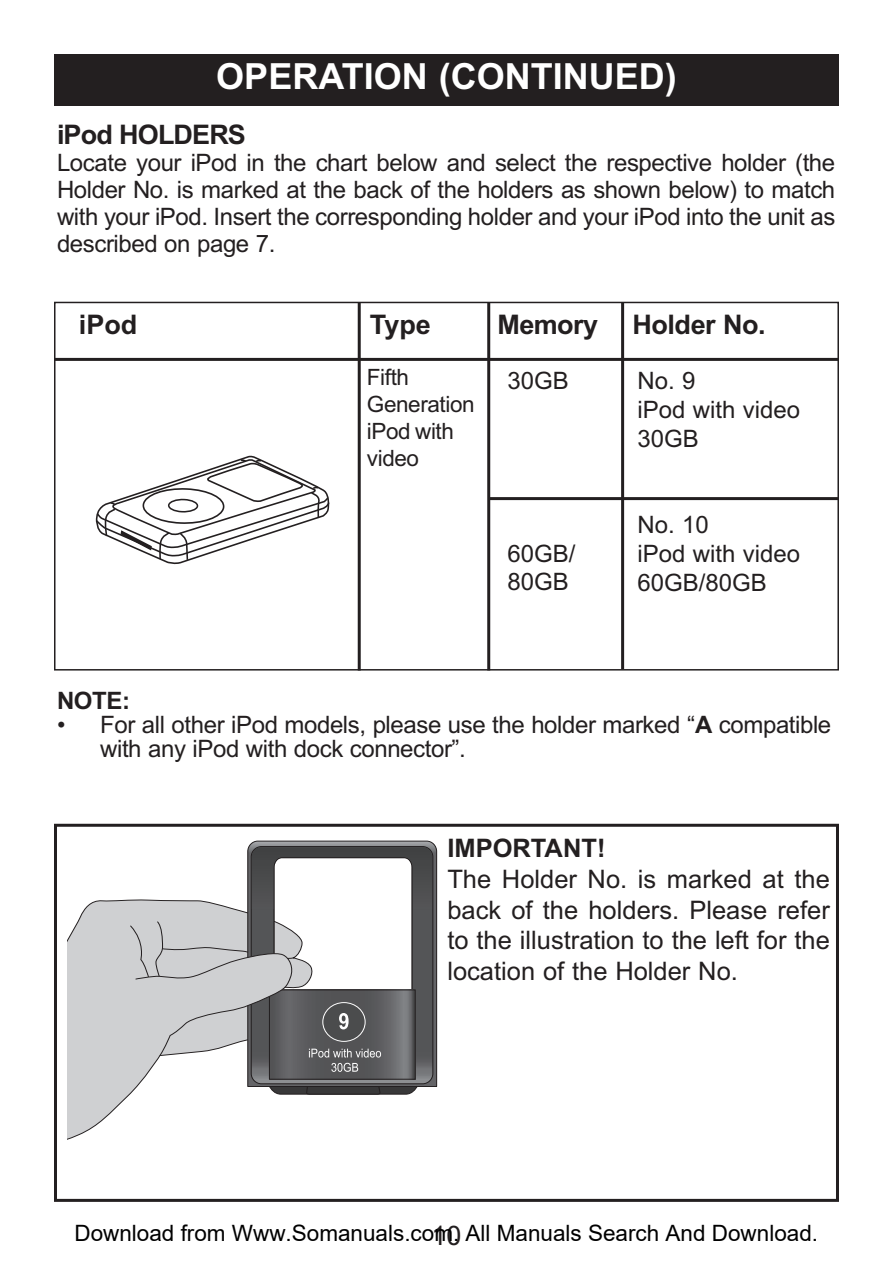
<style>
.page{position:relative;width:893px;height:1276px;background:#fff}
.page>*{position:absolute;margin:0;border:0;box-sizing:border-box;transform-origin:0 0}
.t1{font:700 36px "Arial";color:#fff}
.t2{font:700 27px "Arial";letter-spacing:-.02em;color:#231f20}
.t3{font:27px "Arial";color:#231f20}
.t4{font:25.5px/30.6px "Arial";color:#231f20;text-align:justify}
.t5{font:700 25.5px "Arial";color:#231f20}
.t6{font:24px/28.8px "Arial";letter-spacing:-.015em;color:#231f20}
.t7{font:700 24px "Arial";color:#231f20}
.t8{font:22.5px "Arial";color:#000}
.t9{font:22.5px/27px "Arial";letter-spacing:-.015em;color:#231f20}
.s1{font-weight:700}
</style>
<div class="page">
<div style="left:54px;top:54px;width:785px;height:52px;background:#231f20"></div>
<div style="left:54px;top:302px;width:785px;height:368px;border:2px solid #231f20"></div>
<svg style="left:95px;top:456px;width:235px;height:109px"></svg>
<hr style="left:358px;top:302px;width:3px;height:368px;background:#231f20">
<hr style="left:487px;top:302px;width:3px;height:368px;background:#231f20">
<hr style="left:621px;top:302px;width:3px;height:367px;background:#231f20">
<hr style="left:54px;top:358px;width:785px;height:3px;background:#231f20">
<hr style="left:489px;top:497px;width:350px;height:3px;background:#231f20">
<div style="left:54px;top:824px;width:785px;height:377px;border:3px solid #231f20"></div>
<svg style="left:68px;top:899px;width:62px;height:241px;background:#d2d3d5"></svg>
<svg style="left:249px;top:840px;width:188px;height:247px;background:#79787a"></svg>
<svg style="left:129px;top:845px;width:305px;height:250px"></svg>
<h1 class="t1" style="left:216px;top:56px;width:462px">OPERATION (CONTINUED)</h1>
<p class="t2" style="left:57px;top:119px;width:190px">iPod HOLDERS</p>
<p class="t6" style="left:57px;top:149px;width:780px;line-height:27px;text-align:justify">Locate your iPod in the chart below and select the respective holder (the Holder No. is marked at the back of the holders as shown below) to match with your iPod. Insert the corresponding holder and your iPod into the unit as described on page 7.</p>
<p class="t2" style="left:79px;top:309px;width:60px">iPod</p>
<p class="t2" style="left:370px;top:309px;width:63px">Type</p>
<p class="t2" style="left:497px;top:309px;width:102px">Memory</p>
<p class="t2" style="left:632px;top:309px;width:135px">Holder No.</p>
<p class="t6" style="left:507px;top:366px;width:63px">30GB</p>
<p class="t9" style="left:367px;top:364px;width:109px">Fifth<br>Generation iPod with video</p>
<p class="t6" style="left:637px;top:367px;width:164px">No. 9<br>iPod with video<br>30GB</p>
<p class="t6" style="left:507px;top:539px;width:70px">60GB/<br>80GB</p>
<p class="t6" style="left:637px;top:511px;width:164px">No. 10<br>iPod with video<br>60GB/80GB</p>
<p class="t7" style="left:57px;top:687px;width:75px">NOTE:</p>
<p class="t6" style="left:100px;top:713px;width:733px;line-height:24px;text-indent:-43px">• For all other iPod models, please use the holder marked “<span class="s1">A</span> compatible with any iPod with dock connector”.</p>
<p class="t5" style="left:447px;top:833px;width:160px">IMPORTANT!</p>
<p class="t4" style="left:447px;top:864px;width:384px">The Holder No. is marked at the back of the holders. Please refer to the illustration to the left for the location of the Holder No.</p>
<p class="t8" style="left:74px;top:1220px;width:745px">Download from Www.Somanuals.com. All Manuals Search And Download.</p>
<p class="t3" style="left:431px;top:1219px;width:32px">10</p>
</div>
